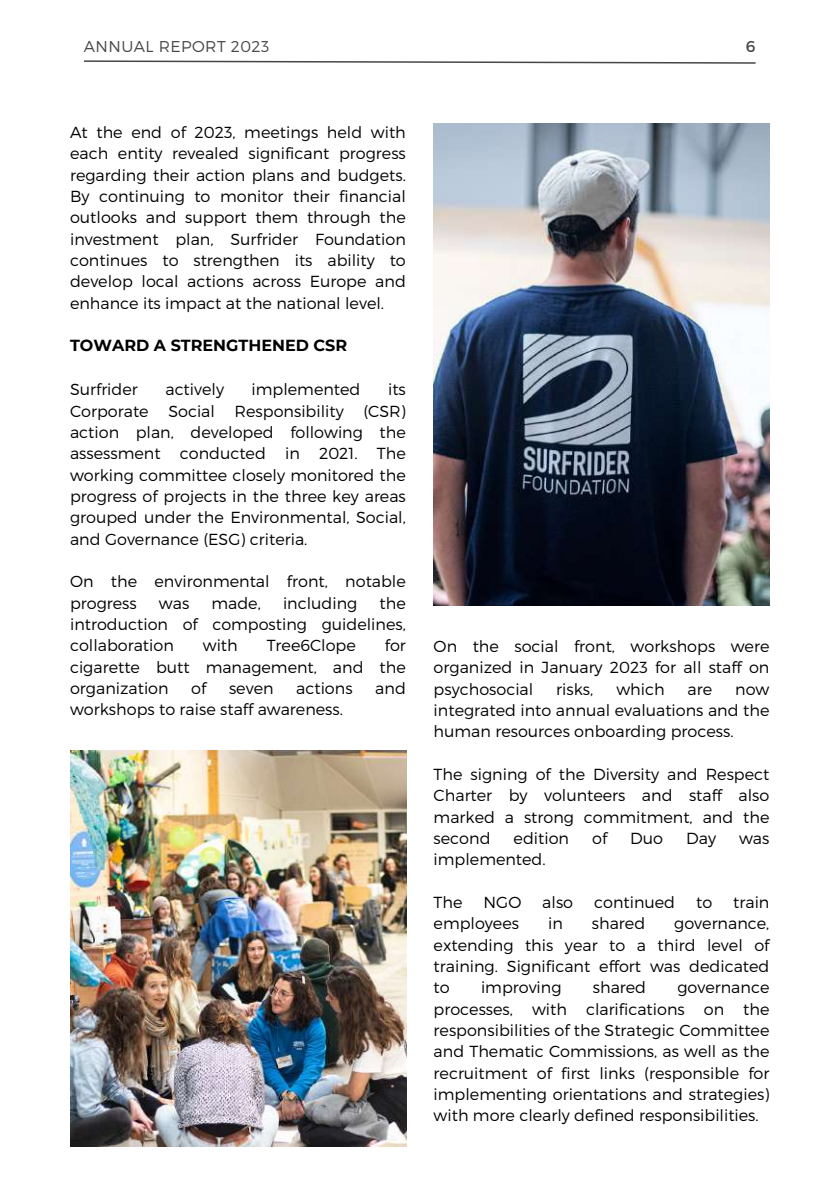
<style>
.page{position:relative;width:839px;height:1191px;background:#fff}
.page>*{position:absolute;margin:0;border:0;box-sizing:border-box;transform-origin:0 0}
.t1{font:300 16px/21.4px "Montserrat";color:#000;text-align:justify}
.t2{font:700 16px "Montserrat";color:#000}
.t3{font:300 15.6px "Montserrat";letter-spacing:.025em;color:#474747}
.t4{font:15.6px "Montserrat";color:#474747}
</style>
<div class="page">
<svg style="left:84px;top:60px;width:672px;height:4px"></svg>
<img style="left:70px;top:750px;width:336px;height:396px">
<img style="left:433px;top:124px;width:336px;height:481px">
<p class="t3" style="left:84px;top:36px;width:187px">ANNUAL REPORT 2023</p>
<p class="t4" style="left:746px;top:36px;width:11px">6</p>
<p class="t1" style="left:70px;top:121px;width:337px">At the end of 2023, meetings held with each entity revealed significant progress regarding their action plans and budgets.<br>By continuing to monitor their financial outlooks and support them through the investment plan, Surfrider Foundation continues to strengthen its ability to develop local actions across Europe and enhance its impact at the national level.</p>
<p class="t2" style="left:70px;top:336px;width:279px">TOWARD A STRENGTHENED CSR</p>
<p class="t1" style="left:70px;top:378px;width:69px">Surfrider</p>
<p class="t1" style="left:165px;top:378px;width:60px">actively</p>
<p class="t1" style="left:252px;top:378px;width:110px">implemented</p>
<p class="t1" style="left:70px;top:378px;width:337px;text-indent:318px">its Corporate Social Responsibility (CSR) action plan, developed following the assessment conducted in 2021. The working committee closely monitored the progress of projects in the three key areas grouped under the Environmental, Social, and Governance (ESG) criteria.</p>
<p class="t1" style="left:70px;top:570px;width:337px">On the environmental front, notable progress</p>
<p class="t1" style="left:70px;top:591px;width:337px;text-indent:309px">the introduction of composting guidelines, collaboration</p>
<p class="t1" style="left:159px;top:591px;width:32px">was</p>
<p class="t1" style="left:211px;top:591px;width:51px">made,</p>
<p class="t1" style="left:283px;top:591px;width:76px">including</p>
<p class="t1" style="left:70px;top:634px;width:337px;text-indent:315px">for cigarette butt management, and the organization</p>
<p class="t1" style="left:203px;top:634px;width:36px">with</p>
<p class="t1" style="left:267px;top:634px;width:91px">Tree6Clope</p>
<p class="t1" style="left:191px;top:677px;width:17px">of</p>
<p class="t1" style="left:229px;top:677px;width:46px">seven</p>
<p class="t1" style="left:296px;top:677px;width:58px">actions</p>
<p class="t1" style="left:375px;top:677px;width:32px">and</p>
<p class="t1" style="left:70px;top:698px;width:274px">workshops to raise staff awareness.</p>
<p class="t1" style="left:433px;top:635px;width:337px">On the social front, workshops were organized in January 2023 for all staff on psychosocial</p>
<p class="t1" style="left:556px;top:677px;width:39px">risks,</p>
<p class="t1" style="left:616px;top:677px;width:50px">which</p>
<p class="t1" style="left:687px;top:677px;width:26px">are</p>
<p class="t1" style="left:433px;top:677px;width:337px;text-indent:301px">now integrated into annual evaluations and the human resources onboarding process.</p>
<p class="t1" style="left:433px;top:763px;width:337px">The signing of the Diversity and Respect Charter by volunteers and staff also marked a strong commitment, and the second</p>
<p class="t1" style="left:513px;top:827px;width:57px">edition</p>
<p class="t1" style="left:592px;top:827px;width:17px">of</p>
<p class="t1" style="left:630px;top:827px;width:34px">Duo</p>
<p class="t1" style="left:686px;top:827px;width:31px">Day</p>
<p class="t1" style="left:739px;top:827px;width:32px">was</p>
<p class="t1" style="left:433px;top:848px;width:113px">implemented.</p>
<p class="t1" style="left:433px;top:891px;width:30px">The</p>
<p class="t1" style="left:483px;top:891px;width:39px">NGO</p>
<p class="t1" style="left:542px;top:891px;width:32px">also</p>
<p class="t1" style="left:594px;top:891px;width:82px">continued</p>
<p class="t1" style="left:696px;top:891px;width:18px">to</p>
<p class="t1" style="left:733px;top:891px;width:38px">train</p>
<p class="t1" style="left:433px;top:912px;width:87px">employees</p>
<p class="t1" style="left:548px;top:912px;width:16px">in</p>
<p class="t1" style="left:592px;top:912px;width:55px">shared</p>
<p class="t1" style="left:433px;top:912px;width:337px;text-indent:240px">governance, extending this year to a third level of training. Significant effort was dedicated to</p>
<p class="t1" style="left:481px;top:976px;width:82px">improving</p>
<p class="t1" style="left:592px;top:976px;width:55px">shared</p>
<p class="t1" style="left:433px;top:976px;width:337px;text-indent:244px">governance processes, with clarifications on the responsibilities of the Strategic Committee and Thematic Commissions, as well as the recruitment of first links (responsible for implementing orientations and strategies) with more clearly defined responsibilities.</p>
</div>
